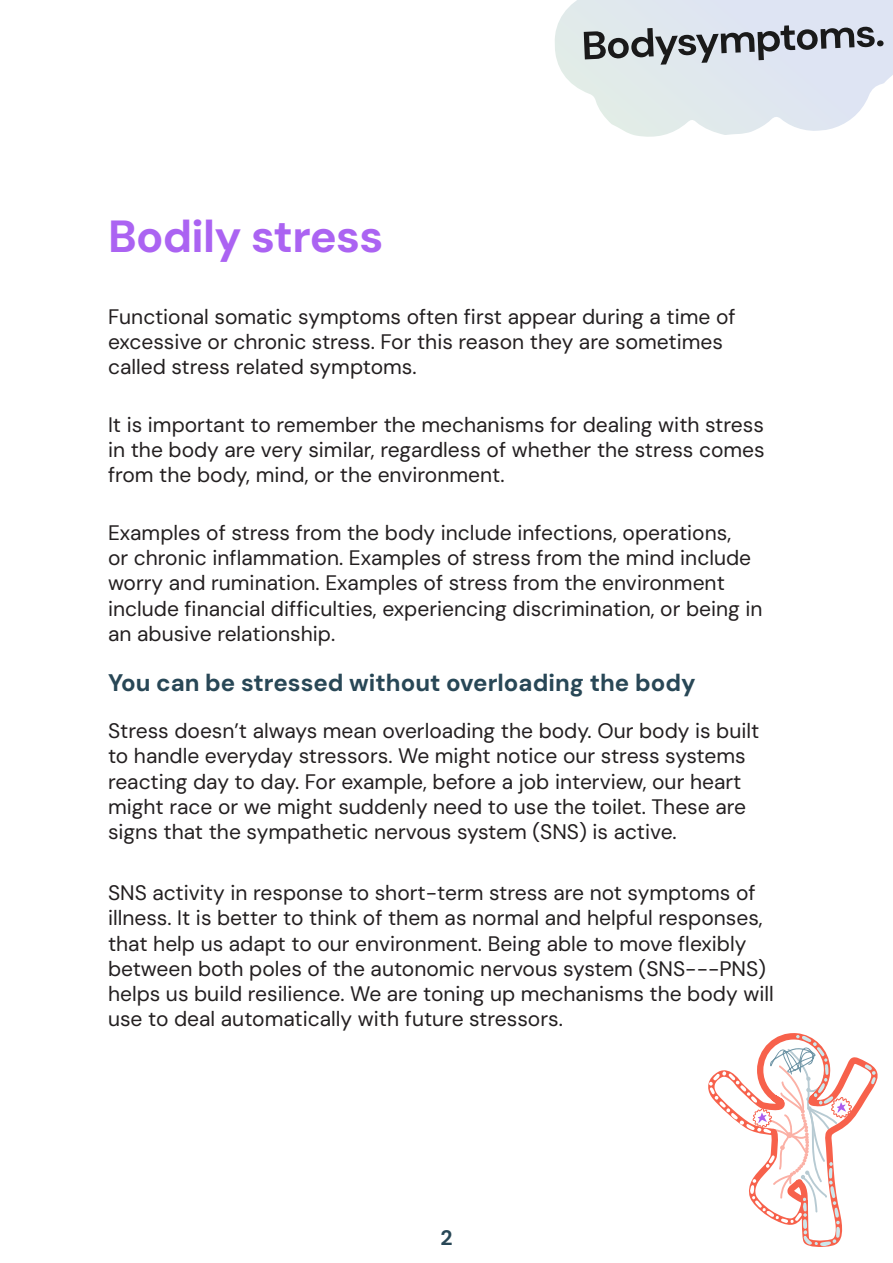
<style>
.page{position:relative;width:893px;height:1263px;background:#fff}
.page>*{position:absolute;margin:0;border:0;box-sizing:border-box;transform-origin:0 0}
.t1{font:700 45px "DM Sans";letter-spacing:-.015em;color:#ab63f2}
.Heading_3{font:700 24px "DM Sans";color:#284756}
.t2{font:21px/25.2px "DM Sans";color:#231f20}
.t3{font:700 21px "DM Sans";color:#284756}
</style>
<div class="page">
<svg style="left:708px;top:1033px;width:170px;height:214px"></svg>
<svg style="left:555px;top:0;width:338px;height:137px"></svg>
<svg style="left:582px;top:0;width:302px;height:80px"></svg>
<p class="t1" style="left:108px;top:208px;width:277px">Bodily stress</p>
<p class="t2" style="left:108px;top:304px;width:629px">Functional somatic symptoms often first appear during a time of excessive or chronic stress. For this reason they are sometimes called stress related symptoms.</p>
<p class="t2" style="left:108px;top:412px;width:658px;text-align:justify">It is important to remember the mechanisms for dealing with stress in the body are very similar, regardless of whether the stress comes from the body, mind, or the environment.</p>
<p class="t2" style="left:108px;top:520px;width:656px">Examples of stress from the body include infections, operations,<br>or chronic inflammation. Examples of stress from the mind include worry and rumination. Examples of stress from the environment include financial difficulties, experiencing discrimination, or being in an abusive relationship.</p>
<h3 class="Heading_3" style="left:108px;top:668px;width:589px">You can be stressed without overloading the body</h3>
<p class="t2" style="left:108px;top:718px;width:653px">Stress doesn’t always mean overloading the body. Our body is built to handle everyday stressors. We might notice our stress systems reacting day to day. For example, before a job interview, our heart might race or we might suddenly need to use the toilet. These are signs that the sympathetic nervous system (SNS) is active.</p>
<p class="t2" style="left:108px;top:880px;width:667px">SNS activity in response to short-term stress are not symptoms of illness. It is better to think of them as normal and helpful responses, that help us adapt to our environment. Being able to move flexibly between both poles of the autonomic nervous system (SNS---PNS) helps us build resilience. We are toning up mechanisms the body will use to deal automatically with future stressors.</p>
<p class="t3" style="left:440px;top:1224px;width:14px">2</p>
</div>
